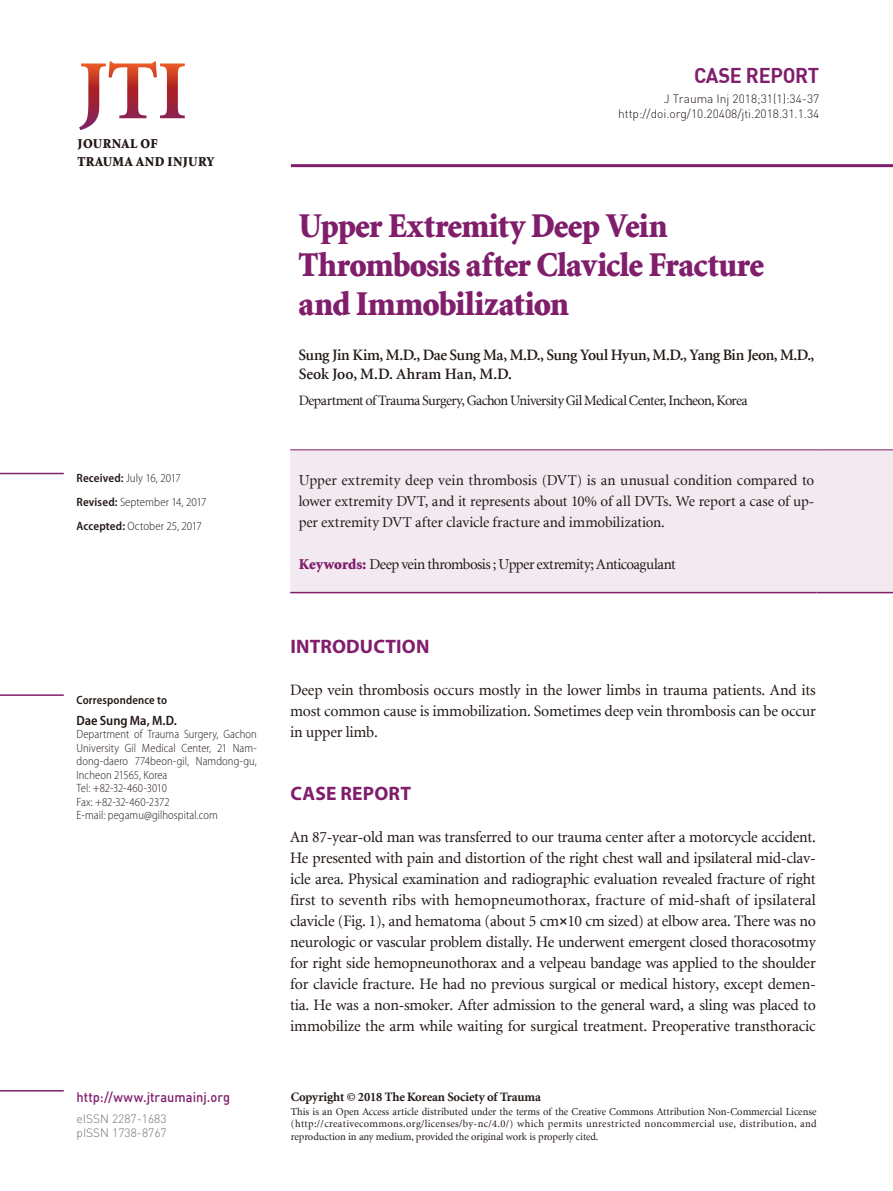
<style>
.page{position:relative;width:893px;height:1191px;background:#fff}
.page>*{position:absolute;margin:0;border:0;box-sizing:border-box;transform-origin:0 0}
.논문제목{font:900 34.5px/39px "Minion LT";letter-spacing:-.02em;color:#801e6c;scale:.95 1}
.정규{font:700 21px "DIN";letter-spacing:-.015em;color:#801e6c;scale:.95 1}
.제목1{font:700 19.5px "Myriad Pro";letter-spacing:.01em;color:#801e6c}
.제목밑본문{font:15.75px/21px "Minion LT";letter-spacing:-.015em;color:#231916;text-align:justify}
.저자{font:600 15.75px/18.9px "Minion LT";letter-spacing:-.015em;color:#231916}
.초록{font:15px/21px "Minion LT";letter-spacing:-.02em;color:#231916;text-align:justify}
.소속{font:14.25px "Minion LT";letter-spacing:-.04em;color:#231916}
.교신저자{font:500 13.5px "DIN";color:#801e6c;scale:.95 1}
.정규-2{font:900 13.5px "Minion LT";letter-spacing:.02em;color:#231916}
.교신저자-2{font:600 semi-condensed 13.5px "Myriad Pro";letter-spacing:-.005em;color:#231916}
.t1{font:700 12.75px "Minion LT";letter-spacing:-.01em;color:#231916}
.교신저자-3{font:300 semi-condensed 12px/13.5px "Myriad Pro";letter-spacing:.005em;color:#231916;text-align:justify}
.t2{font:300 12px "DIN Pro";color:#231916}
.t3{font:300 12px "DIN Pro";color:#727272}
.교신저자-4{font:600 semi-condensed 12px "Myriad Pro";letter-spacing:.01em;color:#231916}
.t4{font:10.5px/12.6px "Minion LT";letter-spacing:-.005em;color:#231916;text-align:justify}
.s1{font-weight:600}
.s2{font-weight:900;color:#801e6c}
.s3{font-family:"Arial Unicode MS"}
</style>
<div class="page">
<hr style="left:291px;top:164px;width:602px;height:3px;background:#801e6c">
<hr style="left:0;top:694px;width:64px;height:2px;background:#801e6c">
<hr style="left:0;top:473px;width:64px;height:1px;background:#801e6c">
<hr style="left:0;top:1090px;width:64px;height:1px;background:#801e6c">
<div style="left:290px;top:450px;width:603px;height:142px;background:#f2eaf0"></div>
<hr style="left:290px;top:449px;width:526px;height:1px;background:#801e6c">
<hr style="left:290px;top:592px;width:526px;height:1px;background:#801e6c">
<hr style="left:816px;top:449px;width:77px;height:1px;background:#801e6c">
<hr style="left:816px;top:592px;width:77px;height:1px;background:#801e6c">
<svg style="left:79px;top:61px;width:106px;height:69px"></svg>
<p class="정규-2" style="left:78px;top:137px;width:81px">JOURNAL OF</p>
<p class="정규-2" style="left:78px;top:155px;width:138px">TRAUMA AND INJURY</p>
<p class="교신저자-3" style="left:77px;top:472px;width:106px"><span class="s1">Received:</span> July 16, 2017</p>
<p class="교신저자-3" style="left:77px;top:495px;width:131px"><span class="s1">Revised:</span> September 14, 2017</p>
<p class="교신저자-3" style="left:77px;top:519px;width:127px"><span class="s1">Accepted:</span> October 25, 2017</p>
<p class="교신저자-4" style="left:77px;top:693px;width:92px">Correspondence to</p>
<p class="교신저자-2" style="left:77px;top:712px;width:102px">Dae Sung Ma, M.D.</p>
<p class="교신저자-3" style="left:77px;top:727px;width:182px">Department of Trauma Surgery, Gachon University Gil Medical Center, 21 Nam&shy;dong-daero 774beon-gil, Namdong-gu, Incheon 21565, Korea</p>
<p class="교신저자-3" style="left:77px;top:781px;width:92px">Tel: +82-32-460-3010</p>
<p class="교신저자-3" style="left:77px;top:795px;width:95px">Fax: +82-32-460-2372</p>
<p class="교신저자-3" style="left:77px;top:808px;width:143px">E-mail: pegamu@gilhospital.com</p>
<p class="교신저자" style="left:77px;top:1088px;width:163px">http://www.jtraumainj.org</p>
<p class="t3" style="left:77px;top:1110px;width:91px">eISSN 2287-1683</p>
<p class="t3" style="left:77px;top:1124px;width:92px">pISSN 1738-8767</p>
<p class="정규" style="left:694px;top:62px;width:133px">CASE REPORT</p>
<p class="t2" style="left:664px;top:91px;width:157px">J Trauma Inj 2018;31(1):34-37</p>
<p class="t2" style="left:618px;top:105px;width:203px">http://doi.org/10.20408/jti.2018.31.1.34</p>
<p class="논문제목" style="left:298px;top:207px;width:492px">Upper Extremity Deep Vein<br>Thrombosis after Clavicle Fracture and Immobilization</p>
<p class="저자" style="left:299px;top:346px;width:517px">Sung Jin Kim, M.D., Dae Sung Ma, M.D., Sung Youl Hyun, M.D., Yang Bin Jeon, M.D.,<br>Seok Joo, M.D. Ahram Han, M.D.</p>
<p class="소속" style="left:299px;top:393px;width:451px">Department of Trauma Surgery, Gachon University Gil Medical Center, Incheon, Korea</p>
<p class="초록" style="left:299px;top:470px;width:517px">Upper extremity deep vein thrombosis (DVT) is an unusual condition compared to lower extremity DVT, and it represents about 10% of all DVTs. We report a case of up&shy;per extremity DVT after clavicle fracture and immobilization.</p>
<p class="초록" style="left:299px;top:554px;width:378px"><span class="s2">Keywords:</span> Deep vein thrombosis ; Upper extremity; Anticoagulant</p>
<p class="제목1" style="left:290px;top:633px;width:141px">INTRODUCTION</p>
<p class="제목밑본문" style="left:290px;top:680px;width:527px">Deep vein thrombosis occurs mostly in the lower limbs in trauma patients. And its most common cause is immobilization. Sometimes deep vein thrombosis can be occur in upper limb.</p>
<p class="제목1" style="left:290px;top:780px;width:122px">CASE REPORT</p>
<p class="제목밑본문" style="left:290px;top:827px;width:527px">An 87-year-old man was transferred to our trauma center after a motorcycle accident.<br>He presented with pain and distortion of the right chest wall and ipsilateral mid-clav&shy;icle area. Physical examination and radiographic evaluation revealed fracture of right first to seventh ribs with hemopneumothorax, fracture of mid-shaft of ipsilateral clavicle (Fig. 1), and hematoma (about 5 cm<span class="s3">×</span>10 cm sized) at elbow area. There was no neurologic or vascular problem distally. He underwent emergent closed thoracosotmy for right side hemopneunothorax and a velpeau bandage was applied to the shoulder for clavicle fracture. He had no previous surgical or medical history, except demen&shy;tia. He was a non-smoker. After admission to the general ward, a sling was placed to immobilize the arm while waiting for surgical treatment. Preoperative transthoracic</p>
<p class="t1" style="left:291px;top:1090px;width:252px">Copyright © 2018 The Korean Society of Trauma</p>
<p class="t4" style="left:291px;top:1105px;width:527px">This is an Open Access article distributed under the terms of the Creative Commons Attribution Non-Commercial License (http://creativecommons.org/licenses/by-nc/4.0/) which permits unrestricted noncommercial use, distribution, and reproduction in any medium, provided the original work is properly cited.</p>
</div>
